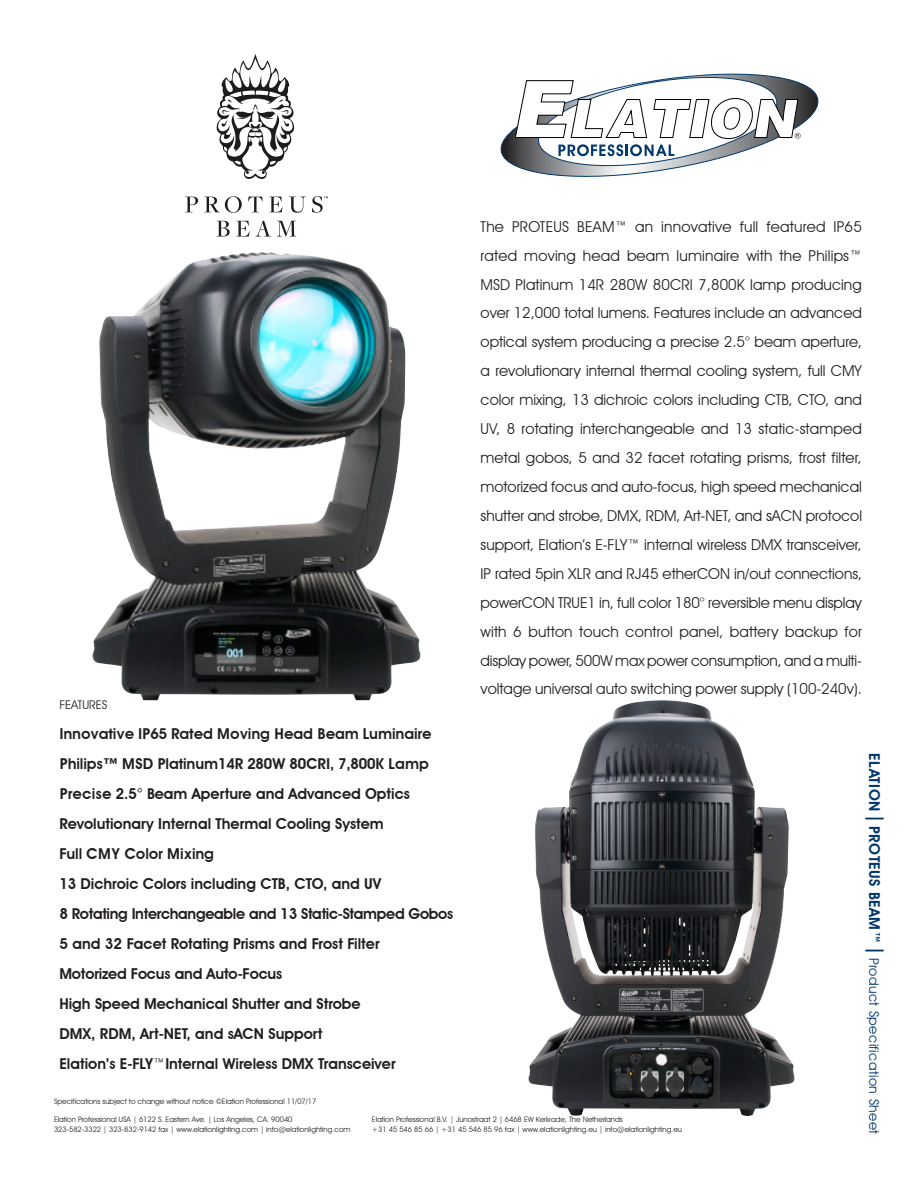
<style>
.page{position:relative;width:918px;height:1188px;background:#fff}
.page>*{position:absolute;margin:0;border:0;box-sizing:border-box;transform-origin:0 0}
._02__Features_F2{font:15px/29px "Avant Garde IT Cby BT";color:#231f20;text-align:justify}
.Category_Titles{font:600 15px "Avant Garde IT Cby BT";color:#231f20}
.Category_Titles-2{font:600 15px "Avant Garde";letter-spacing:-.01em;color:#231f20}
.Category_Titles-3{font:600 15px "Avant Garde IT Cby BT";letter-spacing:-.02em;color:#231f20}
.t1{font:13.5px "Avant Garde IT Cby BT";letter-spacing:.03em;color:#00386c}
.Category_Titles-4{font:12px "Avant Garde IT Cby BT";color:#231f20}
.t2{font:7.5px "Avant Garde IT Cby BT";color:#231f20}
.s1{font-family:"Avant Garde"}
.s2{font-weight:400}
.s3{font-weight:600;font-size:15px}
.s4{font-size:25.5px}
</style>
<div class="page">
<svg style="left:217px;top:221px;width:13px;height:16px"></svg>
<svg style="left:236px;top:220px;width:35px;height:17px"></svg>
<svg style="left:277px;top:221px;width:19px;height:16px"></svg>
<svg style="left:217px;top:54px;width:77px;height:125px"></svg>
<svg style="left:185px;top:197px;width:13px;height:15px"></svg>
<svg style="left:204px;top:196px;width:38px;height:17px"></svg>
<svg style="left:248px;top:197px;width:15px;height:15px"></svg>
<svg style="left:269px;top:197px;width:14px;height:15px"></svg>
<svg style="left:290px;top:197px;width:15px;height:16px"></svg>
<svg style="left:312px;top:196px;width:16px;height:17px"></svg>
<svg style="left:500px;top:73px;width:319px;height:104px"></svg>
<img style="left:92px;top:252px;width:329px;height:448px">
<img style="left:528px;top:700px;width:267px;height:416px">
<p class="_02__Features_F2" style="left:481px;top:212px;width:383px">The PROTEUS BEAM™ an innovative full featured IP65 rated moving head beam luminaire with the Philips™ MSD Platinum 14R 280W 80CRI 7,800K lamp producing over 12,000 total lumens. Features include an advanced optical system producing a precise 2.5° beam aperture, a revolutionary internal thermal cooling system, full CMY color mixing, 13 dichroic colors including CTB, CTO, and UV, 8 rotating interchangeable and 13 static-stamped metal gobos, 5 and 32 facet rotating prisms, frost filter, motorized focus and auto-focus, high speed mechanical shutter and strobe, DMX, RDM, Art-NET, and sACN protocol support, Elation’s E-FLY™ internal wireless DMX transceiver, IP rated 5pin XLR and RJ45 etherCON in/out connections, powerCON TRUE1 in, full color 180° reversible menu display with 6 button touch control panel, battery backup for display power, 500W max power consumption, and a multi&shy;voltage universal auto switching power supply (100-240v).</p>
<p class="Category_Titles-4" style="left:59px;top:698px;width:50px">FEATURES</p>
<p class="Category_Titles-2" style="left:59px;top:725px;width:374px">Innovative IP65 Rated Moving Head Beam Luminaire</p>
<p class="Category_Titles-2" style="left:59px;top:755px;width:371px">Philips™ MSD Platinum14R 280W 80CRI, 7,800K Lamp</p>
<p class="Category_Titles" style="left:59px;top:785px;width:352px"><span class="s1">Precise 2.5°</span> Beam Aperture and Advanced Optics</p>
<p class="Category_Titles" style="left:59px;top:815px;width:326px">Revolutionary Internal Thermal Cooling System</p>
<p class="Category_Titles-2" style="left:59px;top:845px;width:156px">Full CMY Color Mixing</p>
<p class="Category_Titles" style="left:59px;top:875px;width:324px"><span class="s1">13</span> Dichroic Colors including CTB, CTO, and UV</p>
<p class="Category_Titles-3" style="left:59px;top:905px;width:395px">8 Rotating Interchangeable and 13 Static-Stamped Gobos</p>
<p class="Category_Titles" style="left:59px;top:935px;width:322px">5 and 32 Facet Rotating Prisms and Frost Filter</p>
<p class="Category_Titles" style="left:59px;top:965px;width:224px">Motorized Focus and Auto-Focus</p>
<p class="Category_Titles" style="left:59px;top:995px;width:303px">High Speed Mechanical Shutter and Strobe</p>
<p class="Category_Titles" style="left:59px;top:1025px;width:265px">DMX, RDM, Art-NET, and sACN Support</p>
<p class="Category_Titles" style="left:59px;top:1055px;width:338px">Elation’s E-FLY<span class="s2">™</span>Internal Wireless DMX Transceiver</p>
<p class="t2" style="left:54px;top:1097px;width:264px">Specifications subject to change without notice ©Elation Professional 11/07/17</p>
<p class="t2" style="left:54px;top:1114px;width:240px">Elation Professional USA | 6122 S. Eastern Ave. | Los Angeles, CA. 90040</p>
<p class="t2" style="left:54px;top:1125px;width:298px">323-582-3322 | 323-832-9142 fax | www.elationlighting.com | info@elationlighting.com</p>
<p class="t2" style="left:372px;top:1115px;width:252px">Elation Professional B.V. | Junostraat 2 | 6468 EW Kerkrade, The Netherlands</p>
<p class="t2" style="left:372px;top:1125px;width:312px">+31 45 546 85 66 | +31 45 546 85 96 fax | www.elationlighting.eu | info@elationlighting.eu</p>
<p class="t1" style="left:882px;top:753px;width:382px;rotate:90deg"><span class="s3">ELATION</span> <span class="s4">I</span> <span class="s3">PROTEUS BEAM™</span> <span class="s4">I</span> Product Specification Sheet</p>
</div>
